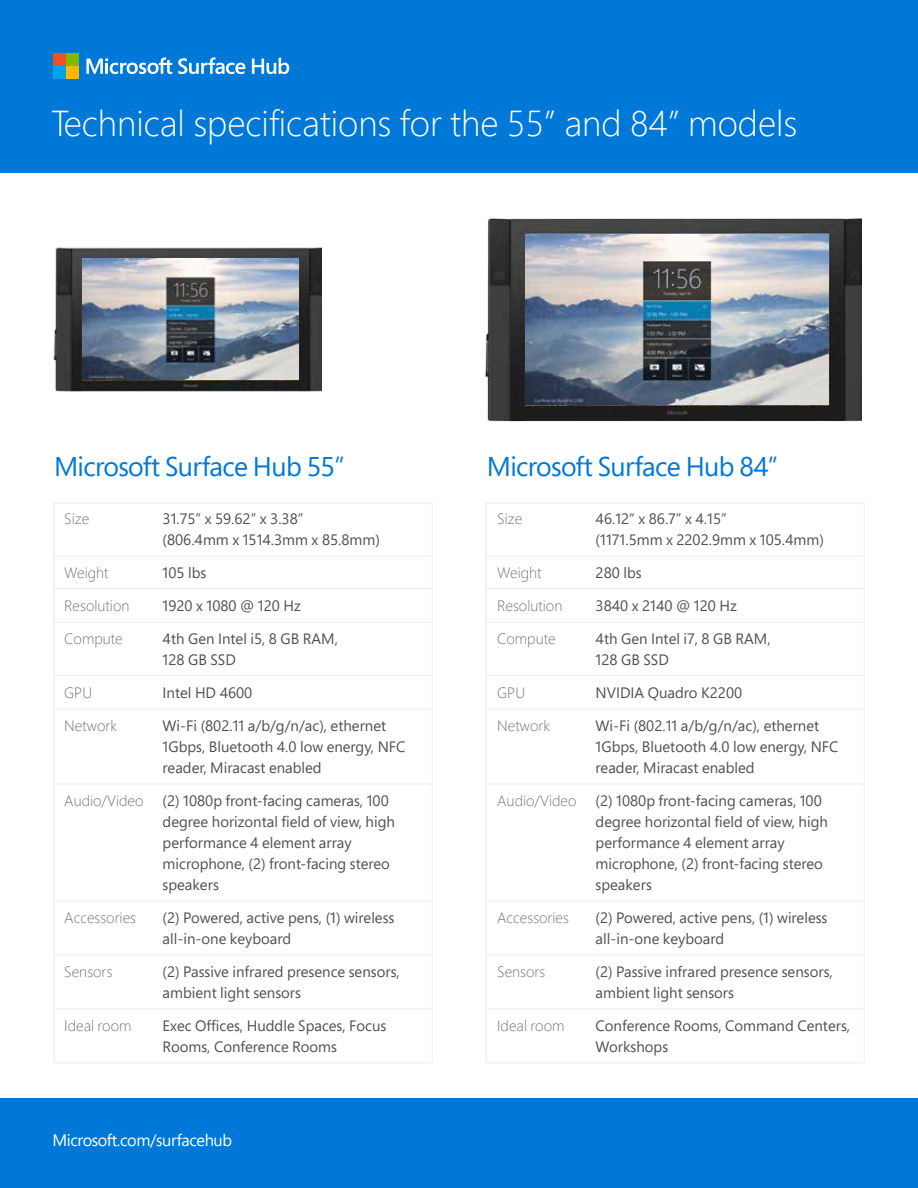
<style>
.page{position:relative;width:918px;height:1188px;background:#fff}
.page>*{position:absolute;margin:0;border:0;box-sizing:border-box;transform-origin:0 0}
.t1{font:300 36px "Segoe Pro";color:#fff}
.t2{font:27px "Segoe Pro";letter-spacing:-.025em;color:#0078d7}
.t3{font:16.5px "Segoe Pro";letter-spacing:-.025em;color:#fff}
.t4{font:15px/21px "Segoe Pro";color:#505050}
.t5{font:300 15px "Segoe Pro";color:#737373}
</style>
<div class="page">
<div style="left:0;top:0;width:918px;height:173px;background:#0078d7"></div>
<svg style="left:86px;top:57px;width:86px;height:17px"></svg>
<div style="left:54px;top:54px;width:12px;height:12px;background:#f15022"></div>
<div style="left:67px;top:54px;width:12px;height:12px;background:#7fb900"></div>
<div style="left:54px;top:67px;width:12px;height:12px;background:#00a3ee"></div>
<div style="left:67px;top:67px;width:12px;height:12px;background:#ffb800"></div>
<svg style="left:178px;top:57px;width:67px;height:17px"></svg>
<svg style="left:252px;top:58px;width:37px;height:16px"></svg>
<img style="left:53px;top:247px;width:269px;height:145px">
<img style="left:82px;top:258px;width:216px;height:122px">
<img style="left:485px;top:218px;width:376px;height:204px">
<img style="left:526px;top:234px;width:303px;height:171px">
<div style="left:0;top:1098px;width:918px;height:90px;background:#0078d7"></div>
<hr style="left:54px;top:556px;width:378px;height:1px;background:#eee">
<hr style="left:54px;top:503px;width:378px;height:1px;background:#eee">
<hr style="left:54px;top:588px;width:378px;height:1px;background:#eee">
<hr style="left:54px;top:622px;width:378px;height:1px;background:#eee">
<hr style="left:54px;top:675px;width:378px;height:1px;background:#eee">
<hr style="left:54px;top:709px;width:378px;height:1px;background:#eee">
<hr style="left:54px;top:784px;width:378px;height:1px;background:#eee">
<hr style="left:54px;top:901px;width:378px;height:1px;background:#eee">
<hr style="left:54px;top:955px;width:378px;height:1px;background:#eee">
<hr style="left:54px;top:1009px;width:378px;height:1px;background:#eee">
<hr style="left:54px;top:1063px;width:378px;height:1px;background:#eee">
<hr style="left:54px;top:503px;width:1px;height:559px;background:#eee">
<hr style="left:432px;top:503px;width:1px;height:559px;background:#eee">
<hr style="left:486px;top:556px;width:378px;height:1px;background:#eee">
<hr style="left:486px;top:503px;width:378px;height:1px;background:#eee">
<hr style="left:486px;top:588px;width:378px;height:1px;background:#eee">
<hr style="left:486px;top:622px;width:378px;height:1px;background:#eee">
<hr style="left:486px;top:675px;width:378px;height:1px;background:#eee">
<hr style="left:486px;top:709px;width:378px;height:1px;background:#eee">
<hr style="left:486px;top:784px;width:378px;height:1px;background:#eee">
<hr style="left:486px;top:901px;width:378px;height:1px;background:#eee">
<hr style="left:486px;top:955px;width:378px;height:1px;background:#eee">
<hr style="left:486px;top:1009px;width:378px;height:1px;background:#eee">
<hr style="left:486px;top:1063px;width:378px;height:1px;background:#eee">
<hr style="left:486px;top:503px;width:1px;height:559px;background:#eee">
<hr style="left:864px;top:503px;width:1px;height:559px;background:#eee">
<h1 class="t1" style="left:51px;top:99px;width:748px">Technical specifications for the 55” and 84” models</h1>
<h2 class="t2" style="left:54px;top:448px;width:292px">Microsoft Surface Hub 55”</h2>
<p class="t5" style="left:64px;top:509px;width:27px">Size</p>
<p class="t4" style="left:163px;top:508px;width:219px">31.75” x 59.62” x 3.38”<br>(806.4mm x 1514.3mm x 85.8mm)</p>
<p class="t4" style="left:163px;top:562px;width:45px">105 lbs</p>
<p class="t4" style="left:163px;top:595px;width:140px">1920 x 1080 @ 120 Hz</p>
<p class="t4" style="left:163px;top:628px;width:177px">4th Gen Intel i5, 8 GB RAM,<br>128 GB SSD</p>
<p class="t4" style="left:163px;top:682px;width:91px">Intel HD 4600</p>
<p class="t4" style="left:163px;top:715px;width:244px">Wi-Fi (802.11 a/b/g/n/ac), ethernet<br>1Gbps, Bluetooth 4.0 low energy, NFC reader, Miracast enabled</p>
<p class="t4" style="left:163px;top:790px;width:234px">(2) 1080p front-facing cameras, 100 degree horizontal field of view, high performance 4 element array microphone, (2) front-facing stereo speakers</p>
<p class="t4" style="left:163px;top:907px;width:233px">(2) Powered, active pens, (1) wireless all-in-one keyboard</p>
<p class="t4" style="left:163px;top:961px;width:239px">(2) Passive infrared presence sensors, ambient light sensors</p>
<p class="t4" style="left:163px;top:1015px;width:225px">Exec Offices, Huddle Spaces, Focus<br>Rooms, Conference Rooms</p>
<p class="t5" style="left:64px;top:563px;width:46px">Weight</p>
<p class="t5" style="left:64px;top:596px;width:67px">Resolution</p>
<p class="t5" style="left:64px;top:629px;width:60px">Compute</p>
<p class="t5" style="left:64px;top:683px;width:29px">GPU</p>
<p class="t5" style="left:64px;top:716px;width:54px">Network</p>
<p class="t5" style="left:64px;top:791px;width:81px">Audio/Video</p>
<p class="t5" style="left:64px;top:908px;width:73px">Accessories</p>
<p class="t5" style="left:64px;top:962px;width:50px">Sensors</p>
<p class="t5" style="left:64px;top:1016px;width:69px">Ideal room</p>
<h2 class="t2" style="left:487px;top:448px;width:293px">Microsoft Surface Hub 84”</h2>
<p class="t5" style="left:497px;top:509px;width:27px">Size</p>
<p class="t4" style="left:596px;top:508px;width:230px">46.12“ x 86.7” x 4.15”<br>(1171.5mm x 2202.9mm x 105.4mm)</p>
<p class="t4" style="left:596px;top:562px;width:47px">280 lbs</p>
<p class="t4" style="left:596px;top:595px;width:143px">3840 x 2140 @ 120 Hz</p>
<p class="t4" style="left:596px;top:628px;width:176px">4th Gen Intel i7, 8 GB RAM,<br>128 GB SSD</p>
<p class="t4" style="left:596px;top:682px;width:148px">NVIDIA Quadro K2200</p>
<p class="t4" style="left:596px;top:715px;width:244px">Wi-Fi (802.11 a/b/g/n/ac), ethernet<br>1Gbps, Bluetooth 4.0 low energy, NFC reader, Miracast enabled</p>
<p class="t4" style="left:596px;top:790px;width:234px">(2) 1080p front-facing cameras, 100 degree horizontal field of view, high performance 4 element array microphone, (2) front-facing stereo speakers</p>
<p class="t4" style="left:596px;top:907px;width:233px">(2) Powered, active pens, (1) wireless all-in-one keyboard</p>
<p class="t4" style="left:596px;top:961px;width:239px">(2) Passive infrared presence sensors, ambient light sensors</p>
<p class="t4" style="left:596px;top:1015px;width:256px">Conference Rooms, Command Centers,<br>Workshops</p>
<p class="t5" style="left:497px;top:563px;width:46px">Weight</p>
<p class="t5" style="left:497px;top:596px;width:67px">Resolution</p>
<p class="t5" style="left:497px;top:629px;width:60px">Compute</p>
<p class="t5" style="left:497px;top:683px;width:29px">GPU</p>
<p class="t5" style="left:497px;top:716px;width:54px">Network</p>
<p class="t5" style="left:497px;top:791px;width:81px">Audio/Video</p>
<p class="t5" style="left:497px;top:908px;width:73px">Accessories</p>
<p class="t5" style="left:497px;top:962px;width:50px">Sensors</p>
<p class="t5" style="left:497px;top:1016px;width:69px">Ideal room</p>
<p class="t3" style="left:52px;top:1129px;width:181px">Microsoft.com/surfacehub</p>
</div>
